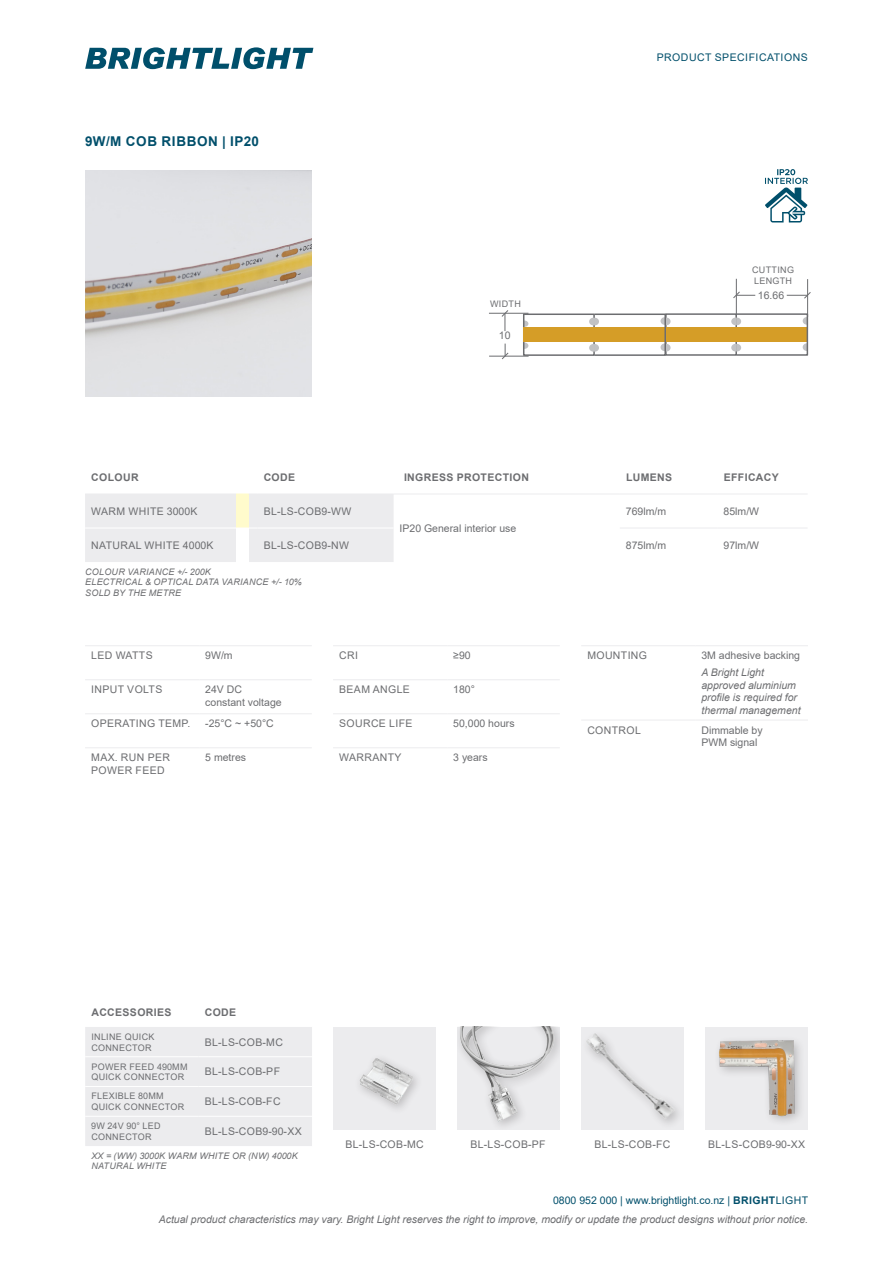
<style>
.page{position:relative;width:893px;height:1263px;background:#fff}
.page>*{position:absolute;margin:0;border:0;box-sizing:border-box;transform-origin:0 0}
.t1{font:700 13.5px "Arial";letter-spacing:.045em;color:#004f6b}
.t2{font:10.5px/12.6px "Arial";letter-spacing:.035em;color:#6c6d70}
.t3{font:italic 10.5px/12.6px "Arial";color:#6c6d70}
.t4{font:10.5px/12.6px "Arial";color:#6c6d70}
.t5{font:700 10.5px "Arial";letter-spacing:.035em;color:#6c6d70}
.t6{font:10.5px "Arial";color:#004f6b}
.t7{font:10.5px "Arial";letter-spacing:.045em;color:#004f6b}
.t8{font:italic 9px/10.5px "Arial";letter-spacing:.025em;color:#6c6d70}
.t9{font:9px/10.8px "Arial";letter-spacing:.035em;color:#6c6d70}
.s1{font-weight:700}
</style>
<div class="page">
<div style="left:85px;top:1027px;width:227px;height:119px;background:#ececee"></div>
<hr style="left:85px;top:1056px;width:114px;height:1px;background:#fff">
<hr style="left:85px;top:1086px;width:114px;height:1px;background:#fff">
<hr style="left:85px;top:1116px;width:114px;height:1px;background:#fff">
<hr style="left:199px;top:1056px;width:113px;height:1px;background:#fff">
<hr style="left:199px;top:1086px;width:113px;height:1px;background:#fff">
<hr style="left:199px;top:1116px;width:113px;height:1px;background:#fff">
<img style="left:457px;top:1027px;width:103px;height:102px">
<img style="left:333px;top:1027px;width:102px;height:102px">
<img style="left:582px;top:1027px;width:102px;height:102px">
<img style="left:706px;top:1027px;width:102px;height:101px">
<svg style="left:85px;top:47px;width:228px;height:22px"></svg>
<svg style="left:85px;top:494px;width:309px;height:68px;background:#ededed"></svg>
<hr style="left:257px;top:494px;width:137px;height:1px;background:#ececee">
<hr style="left:620px;top:494px;width:98px;height:1px;background:#ececee">
<hr style="left:718px;top:494px;width:90px;height:1px;background:#ececee">
<hr style="left:620px;top:528px;width:98px;height:1px;background:#ececee">
<hr style="left:718px;top:528px;width:90px;height:1px;background:#ececee">
<hr style="left:394px;top:494px;width:226px;height:1px;background:#ececee">
<hr style="left:85px;top:645px;width:114px;height:1px;background:#ececee">
<hr style="left:199px;top:645px;width:113px;height:1px;background:#ececee">
<hr style="left:85px;top:679px;width:114px;height:1px;background:#ececee">
<hr style="left:199px;top:679px;width:113px;height:1px;background:#ececee">
<hr style="left:85px;top:713px;width:114px;height:1px;background:#ececee">
<hr style="left:199px;top:713px;width:113px;height:1px;background:#ececee">
<hr style="left:85px;top:747px;width:114px;height:1px;background:#ececee">
<hr style="left:199px;top:747px;width:113px;height:1px;background:#ececee">
<hr style="left:333px;top:645px;width:114px;height:1px;background:#ececee">
<hr style="left:447px;top:645px;width:113px;height:1px;background:#ececee">
<hr style="left:333px;top:679px;width:114px;height:1px;background:#ececee">
<hr style="left:447px;top:679px;width:113px;height:1px;background:#ececee">
<hr style="left:333px;top:713px;width:114px;height:1px;background:#ececee">
<hr style="left:447px;top:713px;width:113px;height:1px;background:#ececee">
<hr style="left:333px;top:747px;width:114px;height:1px;background:#ececee">
<hr style="left:447px;top:747px;width:113px;height:1px;background:#ececee">
<hr style="left:581px;top:645px;width:114px;height:1px;background:#ececee">
<hr style="left:695px;top:645px;width:113px;height:1px;background:#ececee">
<hr style="left:581px;top:720px;width:114px;height:1px;background:#ececee">
<hr style="left:695px;top:720px;width:113px;height:1px;background:#ececee">
<img style="left:85px;top:170px;width:227px;height:227px">
<hr style="left:489px;top:313px;width:39px;height:1px;background:#6c6d70">
<hr style="left:489px;top:356px;width:40px;height:1px;background:#6c6d70">
<svg style="left:502px;top:344px;width:7px;height:15px"></svg>
<svg style="left:501px;top:310px;width:7px;height:21px"></svg>
<hr style="left:736px;top:279px;width:1px;height:38px;background:#6c6d70">
<hr style="left:807px;top:279px;width:1px;height:38px;background:#6c6d70">
<svg style="left:733px;top:291px;width:22px;height:7px"></svg>
<svg style="left:787px;top:292px;width:24px;height:7px"></svg>
<div style="left:665px;top:313px;width:72px;height:43px;border:2px solid #6c6d70"></div>
<div style="left:666px;top:327px;width:141px;height:15px;background:#d59d27"></div>
<svg style="left:731px;top:318px;width:10px;height:7px"></svg>
<svg style="left:731px;top:344px;width:10px;height:7px"></svg>
<svg style="left:803px;top:317px;width:2px;height:7px"></svg>
<svg style="left:803px;top:344px;width:2px;height:7px"></svg>
<div style="left:736px;top:313px;width:72px;height:43px;border:2px solid #6c6d70"></div>
<div style="left:523px;top:313px;width:72px;height:43px;border:2px solid #6c6d70"></div>
<div style="left:524px;top:327px;width:141px;height:15px;background:#d59d27"></div>
<svg style="left:589px;top:318px;width:10px;height:7px"></svg>
<svg style="left:589px;top:344px;width:10px;height:8px"></svg>
<svg style="left:660px;top:317px;width:11px;height:8px"></svg>
<svg style="left:660px;top:343px;width:11px;height:8px"></svg>
<div style="left:594px;top:313px;width:72px;height:43px;border:2px solid #6c6d70"></div>
<svg style="left:765px;top:169px;width:43px;height:53px"></svg>
<p class="t1" style="left:85px;top:132px;width:176px">9W/M COB RIBBON | IP20</p>
<p class="t9" style="left:490px;top:298px;width:32px">WIDTH</p>
<p class="t2" style="left:499px;top:329px;width:13px">10</p>
<p class="t7" style="left:657px;top:50px;width:152px">PRODUCT SPECIFICATIONS</p>
<p class="t9" style="left:752px;top:264px;width:43px">CUTTING<br>LENGTH</p>
<p class="t2" style="left:758px;top:289px;width:28px">16.66</p>
<p class="t5" style="left:91px;top:470px;width:49px">COLOUR</p>
<p class="t5" style="left:264px;top:470px;width:33px">CODE</p>
<p class="t5" style="left:404px;top:470px;width:126px">INGRESS PROTECTION</p>
<p class="t5" style="left:626px;top:470px;width:48px">LUMENS</p>
<p class="t5" style="left:724px;top:470px;width:57px">EFFICACY</p>
<p class="t2" style="left:91px;top:505px;width:108px">WARM WHITE 3000K</p>
<p class="t2" style="left:264px;top:505px;width:89px">BL-LS-COB9-WW</p>
<p class="t4" style="left:400px;top:522px;width:118px">IP20 General interior use</p>
<p class="t2" style="left:626px;top:505px;width:42px">769lm/m</p>
<p class="t2" style="left:724px;top:505px;width:37px">85lm/W</p>
<p class="t2" style="left:91px;top:539px;width:124px">NATURAL WHITE 4000K</p>
<p class="t2" style="left:264px;top:539px;width:87px">BL-LS-COB9-NW</p>
<p class="t2" style="left:626px;top:539px;width:42px">875lm/m</p>
<p class="t2" style="left:724px;top:539px;width:37px">97lm/W</p>
<p class="t8" style="left:85px;top:566px;width:127px">COLOUR VARIANCE +/- 200K</p>
<p class="t8" style="left:85px;top:577px;width:218px">ELECTRICAL &amp; OPTICAL DATA VARIANCE +/- 10%</p>
<p class="t8" style="left:85px;top:587px;width:98px">SOLD BY THE METRE</p>
<p class="t2" style="left:91px;top:649px;width:63px">LED WATTS</p>
<p class="t2" style="left:205px;top:649px;width:29px">9W/m</p>
<p class="t2" style="left:91px;top:683px;width:73px">INPUT VOLTS</p>
<p class="t4" style="left:205px;top:683px;width:78px">24V DC constant voltage</p>
<p class="t2" style="left:91px;top:717px;width:101px">OPERATING TEMP.</p>
<p class="t2" style="left:205px;top:717px;width:70px">-25°C ~ +50°C</p>
<p class="t2" style="left:91px;top:751px;width:80px">MAX. RUN PER<br>POWER FEED</p>
<p class="t2" style="left:205px;top:751px;width:42px">5 metres</p>
<p class="t2" style="left:339px;top:649px;width:20px">CRI</p>
<p class="t2" style="left:453px;top:649px;width:19px">≥90</p>
<p class="t2" style="left:339px;top:683px;width:72px">BEAM ANGLE</p>
<p class="t2" style="left:453px;top:683px;width:23px">180°</p>
<p class="t2" style="left:339px;top:717px;width:75px">SOURCE LIFE</p>
<p class="t4" style="left:453px;top:717px;width:63px">50,000 hours</p>
<p class="t2" style="left:339px;top:751px;width:64px">WARRANTY</p>
<p class="t2" style="left:453px;top:751px;width:36px">3 years</p>
<p class="t2" style="left:587px;top:649px;width:61px">MOUNTING</p>
<p class="t4" style="left:701px;top:649px;width:100px">3M adhesive backing</p>
<p class="t3" style="left:701px;top:666px;width:101px">A Bright Light approved aluminium profile is required for thermal management</p>
<p class="t2" style="left:587px;top:724px;width:55px">CONTROL</p>
<p class="t4" style="left:701px;top:724px;width:63px">Dimmable by<br>PWM signal</p>
<p class="t5" style="left:91px;top:1005px;width:82px">ACCESSORIES</p>
<p class="t5" style="left:205px;top:1005px;width:33px">CODE</p>
<p class="t9" style="left:91px;top:1031px;width:65px">INLINE QUICK<br>CONNECTOR</p>
<p class="t2" style="left:205px;top:1036px;width:80px">BL-LS-COB-MC</p>
<p class="t9" style="left:91px;top:1061px;width:98px">POWER FEED 490MM<br>QUICK CONNECTOR</p>
<p class="t2" style="left:205px;top:1065px;width:77px">BL-LS-COB-PF</p>
<p class="t9" style="left:91px;top:1091px;width:94px">FLEXIBLE 80MM<br>QUICK CONNECTOR</p>
<p class="t2" style="left:205px;top:1095px;width:77px">BL-LS-COB-FC</p>
<p class="t9" style="left:91px;top:1120px;width:71px">9W 24V 90° LED<br>CONNECTOR</p>
<p class="t2" style="left:205px;top:1125px;width:98px">BL-LS-COB9-90-XX</p>
<p class="t8" style="left:91px;top:1151px;width:208px">XX = (WW) 3000K WARM WHITE OR (NW) 4000K<br>NATURAL WHITE</p>
<p class="t2" style="left:345px;top:1138px;width:80px">BL-LS-COB-MC</p>
<p class="t2" style="left:470px;top:1138px;width:77px">BL-LS-COB-PF</p>
<p class="t2" style="left:595px;top:1138px;width:77px">BL-LS-COB-FC</p>
<p class="t2" style="left:708px;top:1138px;width:98px">BL-LS-COB9-90-XX</p>
<p class="t6" style="left:553px;top:1193px;width:257px">0800 952 000 | www.brightlight.co.nz | <span class="s1">BRIGHT</span>LIGHT</p>
<p class="t3" style="left:159px;top:1213px;width:651px">Actual product characteristics may vary. Bright Light reserves the right to improve, modify or update the product designs without prior notice.</p>
</div>
